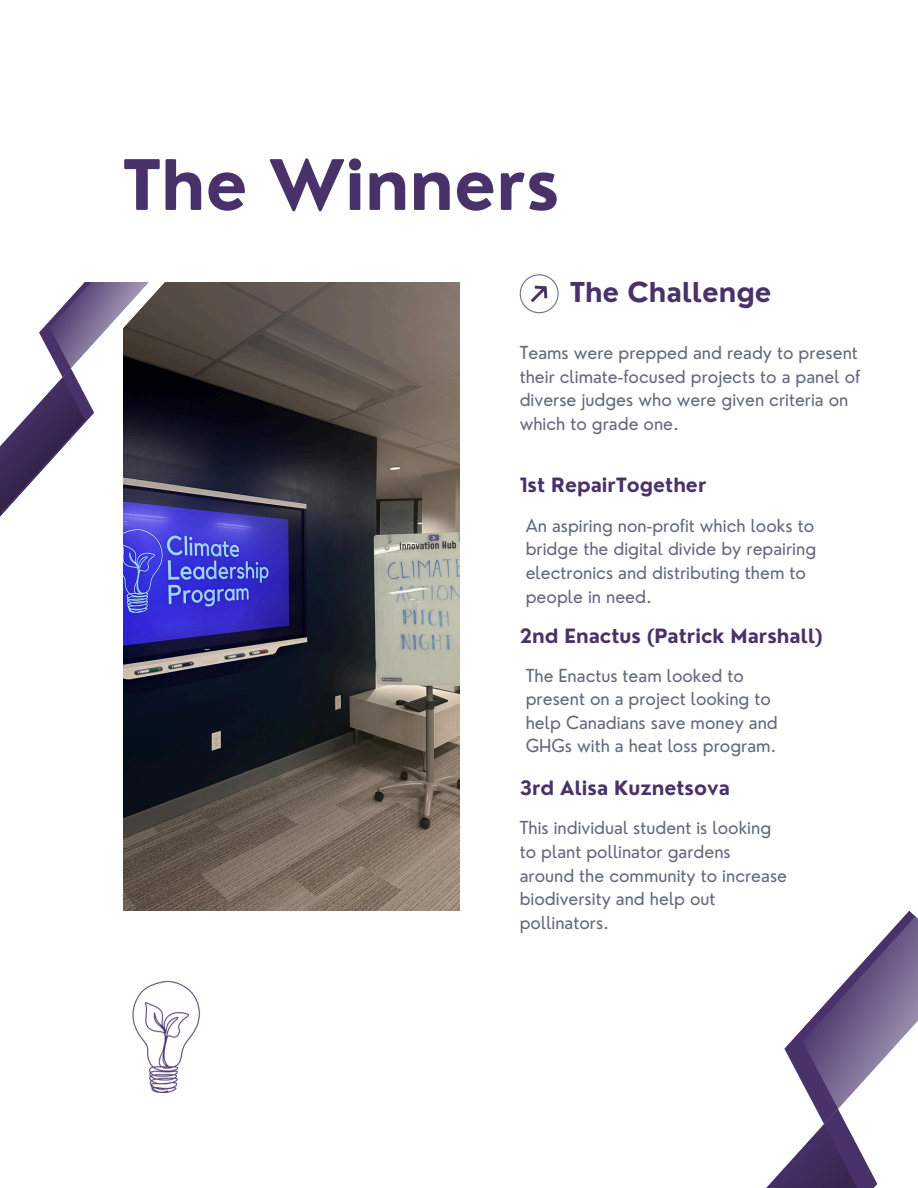
<style>
.page{position:relative;width:918px;height:1188px;background:#fff}
.page>*{position:absolute;margin:0;border:0;box-sizing:border-box;transform-origin:0 0}
.t1{font:700 67.8px "Nourd";color:#49326a}
.t2{font:700 26.7px "Nourd";color:#49326a}
.t3{font:700 19.2px "Nourd";color:#49326a}
.t4{font:17.55px/23.7px "Nourd";color:#61697b}
</style>
<div class="page">
<svg style="left:766px;top:911px;width:152px;height:277px"></svg>
<svg style="left:520px;top:274px;width:39px;height:39px"></svg>
<img style="left:123px;top:282px;width:336px;height:628px">
<svg style="left:123px;top:282px;width:82px;height:337px"></svg>
<svg style="left:0;top:282px;width:148px;height:336px"></svg>
<img style="left:132px;top:980px;width:68px;height:114px">
<h1 class="t1" style="left:123px;top:142px;width:438px">The Winners</h1>
<p class="t2" style="left:570px;top:275px;width:203px">The Challenge</p>
<p class="t4" style="left:520px;top:341px;width:342px">Teams were prepped and ready to present their climate-focused projects to a panel of diverse judges who were given criteria on which to grade one.</p>
<p class="t3" style="left:520px;top:473px;width:188px">1st RepairTogether</p>
<h2 class="t4" style="left:526px;top:513px;width:292px">An aspiring non-profit which looks to bridge the digital divide by repairing electronics and distributing them to people in need.</h2>
<h3 class="t3" style="left:520px;top:624px;width:304px">2nd Enactus (Patrick Marshall)</h3>
<p class="t4" style="left:526px;top:663px;width:254px">The Enactus team looked to present on a project looking to help Canadians save money and<br>GHGs with a heat loss program.</p>
<p class="t3" style="left:520px;top:776px;width:212px">3rd Alisa Kuznetsova</p>
<h3 class="t4" style="left:520px;top:816px;width:269px">This individual student is looking to plant pollinator gardens around the community to increase biodiversity and help out pollinators.</h3>
</div>
